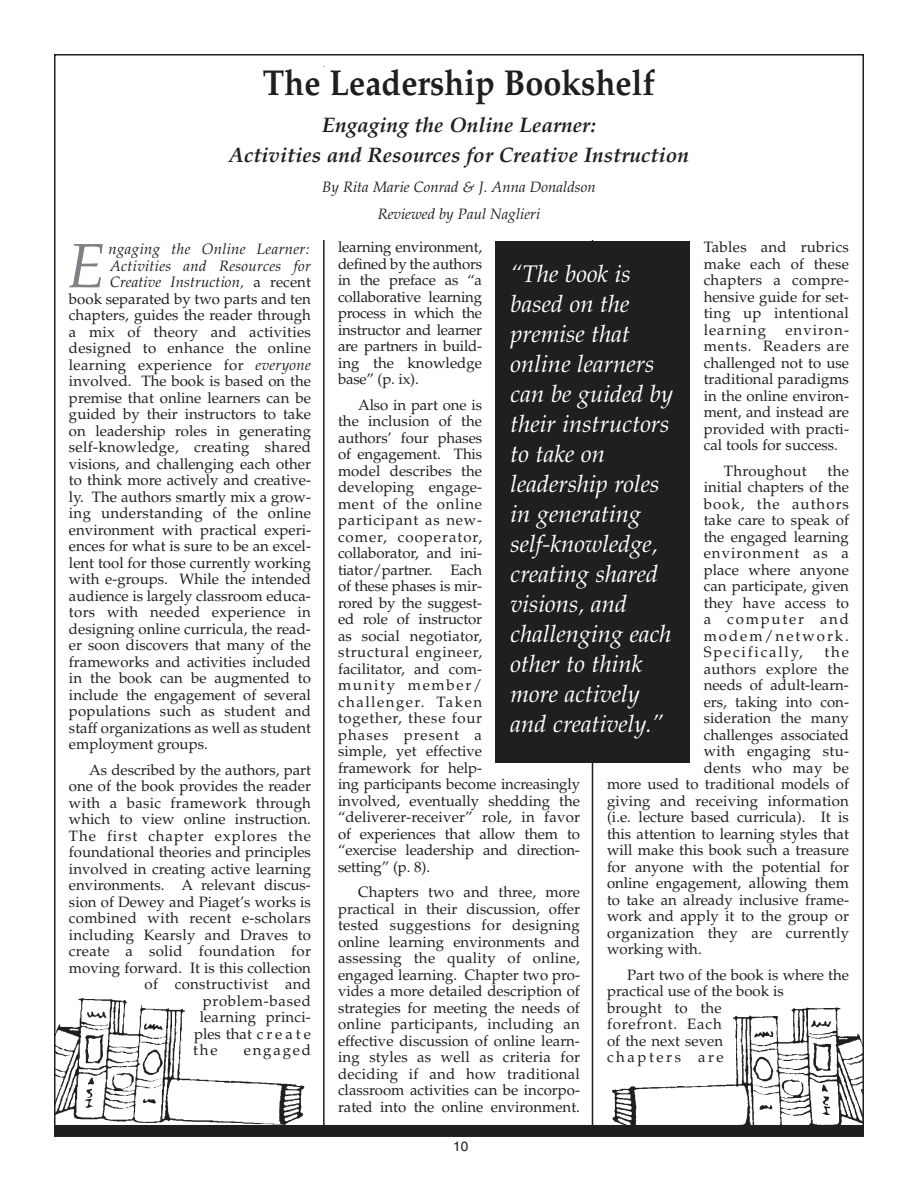
<style>
.page{position:relative;width:918px;height:1188px;background:#fff}
.page>*{position:absolute;margin:0;border:0;box-sizing:border-box;transform-origin:0 0}
.t1{font:italic 62.55px "Palatino";color:#7e8186}
.t2{font:700 36px "Palatino";color:#201f20;scale:.9 1}
.t3{font:italic 24px/30px "Palatino";color:#fff}
.t4{font:italic 700 21px/29.7px "Palatino";color:#201f20;text-align:center}
.t5{font:15px/16.5px "Palatino";color:#201f20;text-align:justify}
.t6{font:15px "Palatino";letter-spacing:.02em;color:#201f20}
.t7{font:italic 15px/27.2px "Palatino";letter-spacing:.005em;color:#201f20;text-align:center}
.t8{font:15px "Palatino";letter-spacing:.06em;color:#201f20}
.t9{font:15px "Palatino";letter-spacing:.05em;color:#201f20}
.t10{font:15px "Palatino";letter-spacing:.12em;color:#201f20}
.t11{font:13.5px "Helvetica";color:#201f20}
.s1{font-style:normal}
.s2{font-style:italic}
</style>
<div class="page">
<hr style="left:592px;top:68px;width:1px;height:1064px;background:#201f20">
<hr style="left:323px;top:67px;width:2px;height:1063px;background:#201f20">
<div style="left:54px;top:1125px;width:810px;height:12px;background:#201f20"></div>
<div style="left:496px;top:241px;width:194px;height:522px;background:#201f20"></div>
<div style="left:68px;top:68px;width:782px;height:172px;background:#fff"></div>
<img style="left:591px;top:981px;width:272px;height:144px">
<img style="left:55px;top:962px;width:250px;height:163px">
<h2 class="t2" style="left:263px;top:69px;width:437px">The Leadership Bookshelf</h2>
<h3 class="t4" style="left:229px;top:113px;width:462px">Engaging the Online Learner:<br>Activities and Resources for Creative Instruction</h3>
<p class="t7" style="left:322px;top:175px;width:275px">By Rita Marie Conrad &amp; J. Anna Donaldson<br>Reviewed by Paul Naglieri</p>
<h1 class="t1" style="left:67px;top:241px;width:40px">E</h1>
<p class="t7" style="left:109px;top:237px;width:202px">ngaging the Online Learner:</p>
<p class="t7" style="left:110px;top:254px;width:202px">Activities and Resources for</p>
<p class="t7" style="left:110px;top:270px;width:202px">Creative Instruction, <span class="s1">a recent</span></p>
<p class="t5" style="left:69px;top:292px;width:243px">book separated by two parts and ten</p>
<p class="t5" style="left:69px;top:309px;width:243px">chapters, guides the reader through</p>
<p class="t6" style="left:69px;top:326px;width:244px">a mix of theory and activities</p>
<p class="t6" style="left:69px;top:342px;width:244px">designed to enhance the online</p>
<p class="t6" style="left:69px;top:359px;width:243px">learning experience for <span class="s2">everyone</span></p>
<p class="t5" style="left:69px;top:375px;width:244px">involved. The book is based on the</p>
<p class="t5" style="left:69px;top:391px;width:243px">premise that online learners can be</p>
<p class="t5" style="left:69px;top:408px;width:243px">guided by their instructors to take</p>
<p class="t5" style="left:69px;top:424px;width:244px">on leadership roles in generating</p>
<p class="t6" style="left:69px;top:441px;width:243px">self-knowledge, creating shared</p>
<p class="t5" style="left:69px;top:457px;width:244px">visions, and challenging each other</p>
<p class="t5" style="left:69px;top:474px;width:244px">to think more actively and creative-</p>
<p class="t5" style="left:69px;top:490px;width:244px">ly. The authors smartly mix a grow-</p>
<p class="t6" style="left:69px;top:507px;width:243px">ing understanding of the online</p>
<p class="t5" style="left:69px;top:523px;width:244px">environment with practical experi-</p>
<p class="t5" style="left:69px;top:540px;width:244px">ences for what is sure to be an excel-</p>
<p class="t5" style="left:69px;top:556px;width:244px">lent tool for those currently working</p>
<p class="t5" style="left:69px;top:573px;width:243px">with e-groups. While the intended</p>
<p class="t5" style="left:69px;top:589px;width:243px">audience is largely classroom educa-</p>
<p class="t6" style="left:69px;top:606px;width:243px">tors with needed experience in</p>
<p class="t5" style="left:69px;top:622px;width:243px">designing online curricula, the read-</p>
<p class="t5" style="left:69px;top:639px;width:244px">er soon discovers that many of the</p>
<p class="t5" style="left:69px;top:655px;width:244px">frameworks and activities included</p>
<p class="t5" style="left:69px;top:672px;width:244px">in the book can be augmented to</p>
<p class="t5" style="left:69px;top:688px;width:243px">include the engagement of several</p>
<p class="t5" style="left:69px;top:705px;width:243px">populations such as student and</p>
<p class="t5" style="left:69px;top:721px;width:244px">staff organizations as well as student</p>
<p class="t5" style="left:69px;top:738px;width:140px">employment groups.</p>
<p class="t5" style="left:89px;top:763px;width:223px">As described by the authors, part</p>
<p class="t5" style="left:69px;top:780px;width:244px">one of the book provides the reader</p>
<p class="t5" style="left:69px;top:796px;width:243px">with a basic framework through</p>
<p class="t5" style="left:69px;top:813px;width:243px">which to view online instruction.</p>
<p class="t8" style="left:69px;top:830px;width:243px">The first chapter explores the</p>
<p class="t5" style="left:69px;top:846px;width:243px">foundational theories and principles</p>
<p class="t5" style="left:69px;top:862px;width:244px">involved in creating active learning</p>
<p class="t5" style="left:69px;top:879px;width:243px">environments. A relevant discus-</p>
<p class="t5" style="left:69px;top:895px;width:244px">sion of Dewey and Piaget’s works is</p>
<p class="t6" style="left:69px;top:912px;width:243px">combined with recent e-scholars</p>
<p class="t5" style="left:69px;top:928px;width:243px">including Kearsly and Draves to</p>
<p class="t6" style="left:69px;top:945px;width:244px">create a solid foundation for</p>
<p class="t5" style="left:69px;top:961px;width:244px">moving forward. It is this collection</p>
<p class="t6" style="left:145px;top:978px;width:168px">of constructivist and</p>
<p class="t9" style="left:203px;top:995px;width:110px">problem-based</p>
<p class="t5" style="left:200px;top:1011px;width:113px">learning princi-</p>
<p class="t5" style="left:194px;top:1027px;width:118px">ples that c r e a t e</p>
<p class="t5" style="left:193px;top:1044px;width:26px">the</p>
<p class="t10" style="left:244px;top:1044px;width:69px">engaged</p>
<p class="t5" style="left:704px;top:241px;width:147px">Tables and rubrics make each of these chapters a compre&shy;hensive guide for set&shy;ting up intentional learning</p>
<p class="t5" style="left:338px;top:241px;width:146px">learning environment, defined by the authors in the preface as “a collaborative learning process in which the instructor and learner are partners in build&shy;ing the knowledge base” (p. ix).</p>
<p class="t5" style="left:338px;top:398px;width:244px;text-align:left;text-indent:20px">Also in part one is<br>the inclusion of the<br>authors’ four phases<br>of engagement. This<br>model describes the<br>developing engage-<br>ment of the online<br>participant as new-<br>comer, cooperator,<br>collaborator, and ini&shy;tiator/partner. Each<br>of these phases is mir-<br>rored by the suggest-<br>ed role of instructor<br>as social negotiator,<br>structural engineer,<br>facilitator, and com-<br>munity member/<br>challenger. Taken<br>together, these four<br>phases present a<br>simple, yet effective<br>framework for help-<br>ing participants become increasingly involved, eventually shedding the “deliverer-receiver” role, in favor of experiences that allow them to “exercise leadership and direction&shy;setting” (p. 8).</p>
<p class="t5" style="left:338px;top:886px;width:244px;text-indent:20px">Chapters two and three, more practical in their discussion, offer tested suggestions for designing online learning environments and assessing the quality of online, engaged learning. Chapter two pro&shy;vides a more detailed description of strategies for meeting the needs of online participants, including an effective discussion of online learn&shy;ing styles as well as criteria for deciding if and how traditional classroom activities can be incorpo&shy;rated into the online environment.</p>
<p class="t3" style="left:511px;top:262px;width:164px">“The book is based on the premise that online learners can be guided by their instructors to take on leadership roles in generating self-knowledge, creating shared visions, and challenging each other to think more actively and creatively.”</p>
<p class="t5" style="left:704px;top:323px;width:147px;text-indent:82px">environ&shy;ments. Readers are challenged not to use traditional paradigms in the online environ&shy;ment, and instead are provided with practi&shy;cal tools for success.</p>
<p class="t6" style="left:724px;top:465px;width:84px">Throughout</p>
<p class="t5" style="left:704px;top:464px;width:147px;text-indent:124px">the initial chapters of the book, the authors take care to speak of the engaged learning environment as a place where anyone can participate, given they have access to a computer and modem/network.<br>Specifically,</p>
<p class="t5" style="left:825px;top:646px;width:26px">the</p>
<p class="t6" style="left:704px;top:663px;width:147px">authors explore the</p>
<p class="t5" style="left:704px;top:679px;width:147px">needs of adult-learn-</p>
<p class="t5" style="left:704px;top:695px;width:147px">ers, taking into con-</p>
<p class="t5" style="left:704px;top:712px;width:147px">sideration the many</p>
<p class="t5" style="left:704px;top:728px;width:147px">challenges associated</p>
<p class="t6" style="left:704px;top:745px;width:147px">with engaging stu-</p>
<p class="t6" style="left:704px;top:762px;width:147px">dents who may be</p>
<p class="t5" style="left:607px;top:778px;width:244px">more used to traditional models of</p>
<p class="t5" style="left:607px;top:794px;width:244px">giving and receiving information</p>
<p class="t5" style="left:607px;top:811px;width:244px">(i.e. lecture based curricula). It is</p>
<p class="t5" style="left:607px;top:827px;width:244px">this attention to learning styles that</p>
<p class="t5" style="left:607px;top:844px;width:244px">will make this book such a treasure</p>
<p class="t5" style="left:607px;top:860px;width:244px">for anyone with the potential for</p>
<p class="t5" style="left:607px;top:877px;width:244px">online engagement, allowing them</p>
<p class="t5" style="left:607px;top:893px;width:244px">to take an already inclusive frame-</p>
<p class="t5" style="left:607px;top:910px;width:243px">work and apply it to the group or</p>
<p class="t6" style="left:607px;top:927px;width:244px">organization they are currently</p>
<p class="t5" style="left:607px;top:943px;width:96px">working with.</p>
<p class="t5" style="left:607px;top:968px;width:244px;text-align:left;text-indent:20px">Part two of the book is where the practical use of the book is<br>brought to the<br>forefront. Each<br>of the next seven<br>chapters are</p>
<p class="t11" style="left:453px;top:1141px;width:17px">10</p>
</div>
